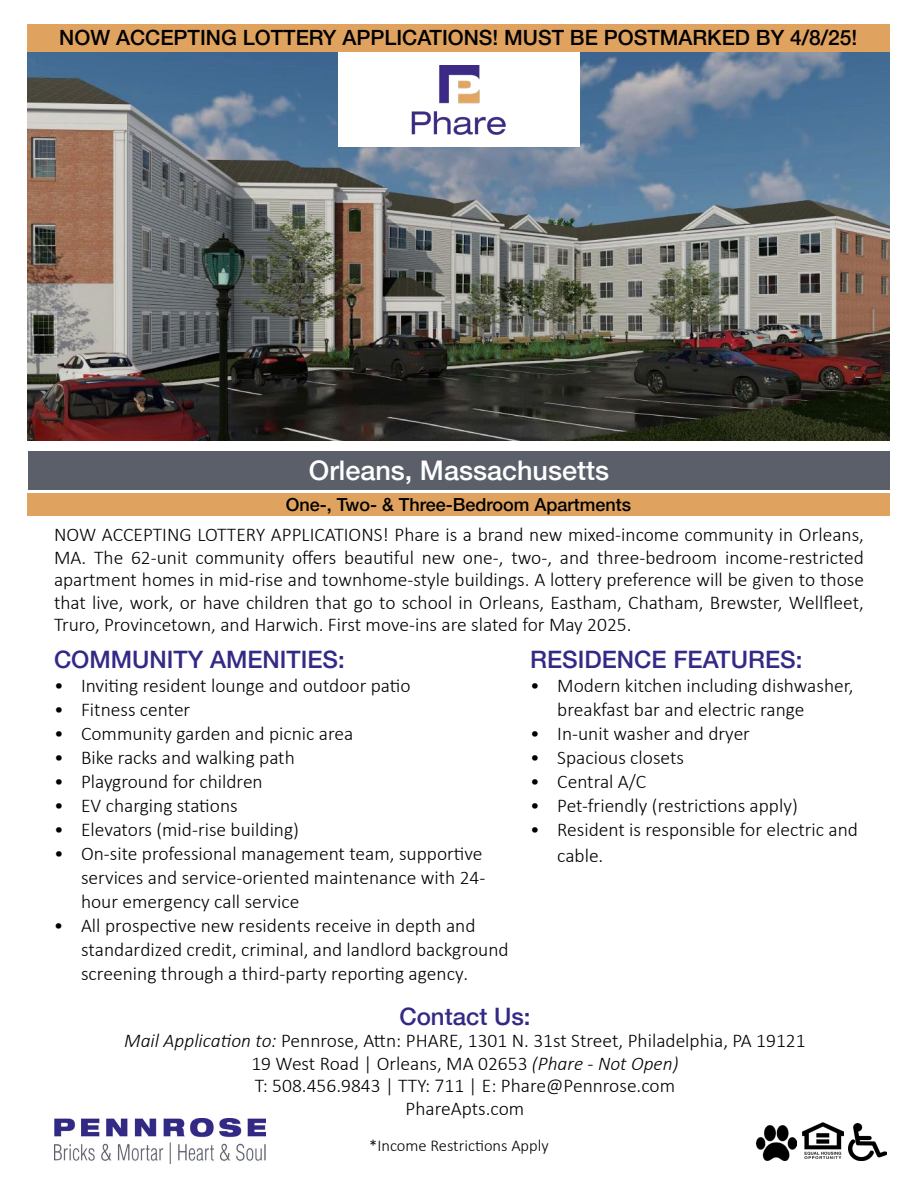
<style>
.page{position:relative;width:918px;height:1188px;background:#fff}
.page>*{position:absolute;margin:0;border:0;box-sizing:border-box;transform-origin:0 0}
.t1{font:500 27px "Helvetica Neue LT";color:#fff}
.t2{font:500 24px "Helvetica Neue LT";color:#332a86}
.t3{font:500 21px "Helvetica Neue LT";color:#000}
.t4{font:300 19.5px/22.5px "Calibri";color:#000}
.t5{font:500 18px "Helvetica Neue LT";color:#000}
.t6{font:300 16.5px "Calibri";color:#000}
.s1{font-style:italic}
</style>
<div class="page">
<img style="left:27px;top:52px;width:863px;height:389px">
<img style="left:54px;top:1118px;width:212px;height:45px">
<img style="left:803px;top:1122px;width:40px;height:37px">
<div style="left:338px;top:13px;width:242px;height:134px;background:#fff"></div>
<img style="left:848px;top:1123px;width:39px;height:38px">
<div style="left:28px;top:451px;width:862px;height:39px;background:#5b5f6a"></div>
<div style="left:27px;top:493px;width:863px;height:22px;background:#e0a35f"></div>
<img style="left:756px;top:1125px;width:40px;height:36px">
<img style="left:411px;top:66px;width:95px;height:69px">
<div style="left:27px;top:24px;width:863px;height:28px;background:#e0a35f"></div>
<p class="t3" style="left:59px;top:25px;width:800px">NOW ACCEPTING LOTTERY APPLICATIONS! MUST BE POSTMARKED BY 4/8/25!</p>
<h1 class="t1" style="left:309px;top:454px;width:302px">Orleans, Massachusetts</h1>
<p class="t5" style="left:286px;top:493px;width:347px">One-, Two- &amp; Three-Bedroom Apartments</p>
<p class="t4" style="left:54px;top:523px;width:812px;text-align:justify">NOW ACCEPTING LOTTERY APPLICATIONS! Phare is a brand new mixed-income community in Orleans, MA. The 62-unit community offers beautiful new one-, two-, and three-bedroom income-restricted apartment homes in mid-rise and townhome-style buildings. A lottery preference will be given to those that live, work, or have children that go to school in Orleans, Eastham, Chatham, Brewster, Wellfleet, Truro, Provincetown, and Harwich. First move-ins are slated for May 2025.</p>
<p class="t2" style="left:530px;top:645px;width:274px">RESIDENCE FEATURES:</p>
<p class="t4" style="left:557px;top:674px;width:298px;line-height:24px;text-indent:-27px">• Modern kitchen including dishwasher, breakfast bar and electric range</p>
<p class="t4" style="left:530px;top:722px;width:221px">• In-unit washer and dryer</p>
<p class="t4" style="left:530px;top:746px;width:155px">• Spacious closets</p>
<p class="t4" style="left:530px;top:770px;width:118px">• Central A/C</p>
<p class="t4" style="left:530px;top:794px;width:269px">• Pet-friendly (restrictions apply)</p>
<p class="t4" style="left:557px;top:817px;width:302px;line-height:25.5px;text-indent:-27px">• Resident is responsible for electric and cable.</p>
<p class="t2" style="left:54px;top:645px;width:292px">COMMUNITY AMENITIES:</p>
<p class="t4" style="left:54px;top:674px;width:358px">• Inviting resident lounge and outdoor patio</p>
<p class="t4" style="left:54px;top:698px;width:138px">• Fitness center</p>
<p class="t4" style="left:54px;top:722px;width:301px">• Community garden and picnic area</p>
<p class="t4" style="left:54px;top:746px;width:242px">• Bike racks and walking path</p>
<p class="t4" style="left:54px;top:770px;width:210px">• Playground for children</p>
<p class="t4" style="left:54px;top:794px;width:185px">• EV charging stations</p>
<p class="t4" style="left:54px;top:818px;width:247px">• Elevators (mid-rise building)</p>
<p class="t4" style="left:81px;top:842px;width:406px;line-height:24px;text-indent:-27px">• On-site professional management team, supportive services and service-oriented maintenance with 24- hour emergency call service</p>
<p class="t4" style="left:81px;top:914px;width:429px;line-height:24px;text-indent:-27px">• All prospective new residents receive in depth and standardized credit, criminal, and landlord background screening through a third-party reporting agency.</p>
<p class="t2" style="left:399px;top:1002px;width:133px">Contact Us:</p>
<p class="t4" style="left:124px;top:1029px;width:683px;text-align:center"><span class="s1">Mail Application to:</span> Pennrose, Attn: PHARE, 1301 N. 31st Street, Philadelphia, PA 19121<br>19 West Road | Orleans, MA 02653 <span class="s1">(Phare - Not Open)<br></span>T: 508.456.9843 | TTY: 711 | E: Phare@Pennrose.com<br>PhareApts.com</p>
<p class="t6" style="left:369px;top:1135px;width:181px">*Income Restrictions Apply</p>
</div>
